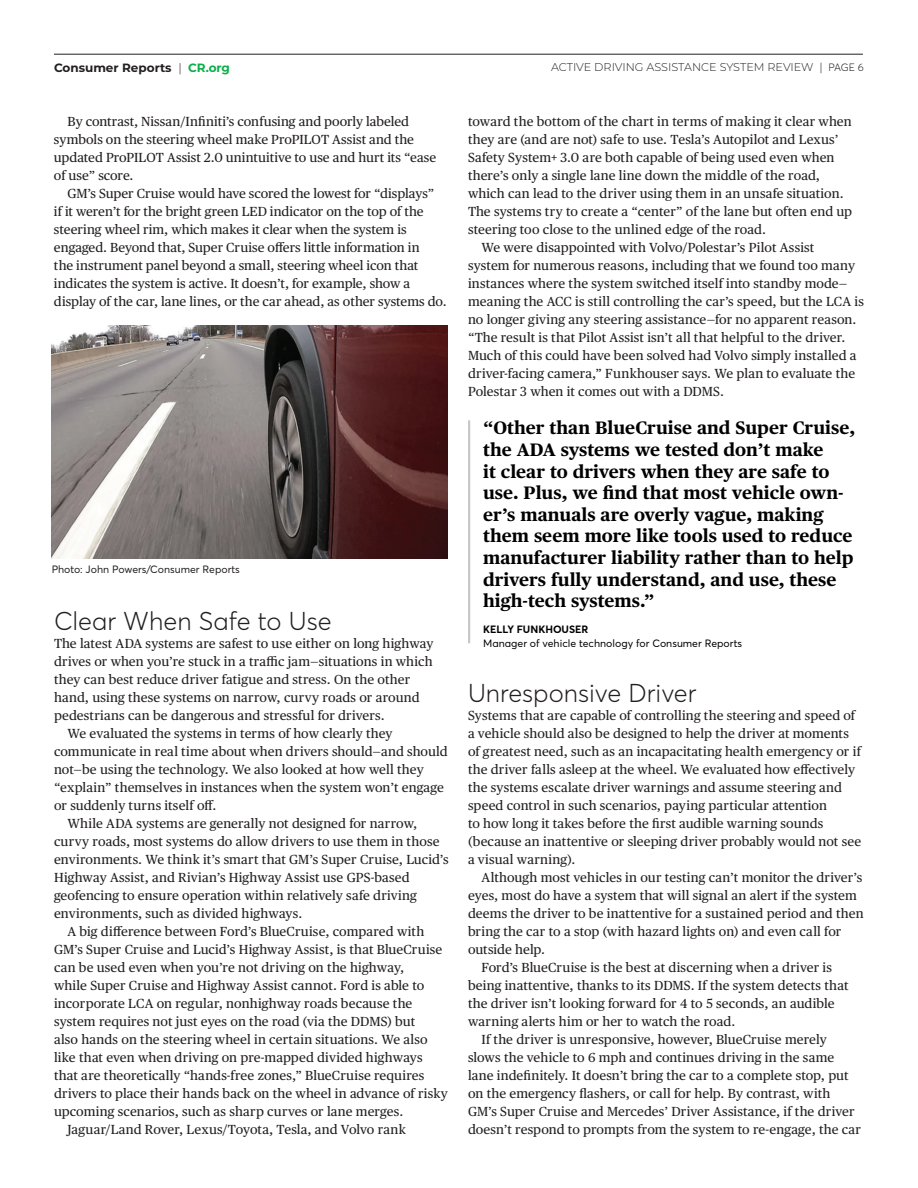
<style>
.page{position:relative;width:918px;height:1188px;background:#fff}
.page>*{position:absolute;margin:0;border:0;box-sizing:border-box;transform-origin:0 0}
.t1{font:300 25.5px "Averta";color:#231f20}
.t2{font:700 18px/21.6px "Publico Text";color:#000}
.t3{font:13.2px/18px "Publico Text";letter-spacing:.01em;color:#231f20}
.t4{font:700 12px "Montserrat";color:#231f20}
.t5{font:300 11.25px "Montserrat";color:#231f20}
.t6{font:10.5px "Averta";color:#000}
.t7{font:10.5px "Averta";color:#231f20}
.t8{font:700 10.5px "Averta";color:#000}
.s1{font-weight:300}
.s2{color:#0cae4c}
.s3{font-family:"Averta";font-size:10.5px}
</style>
<div class="page">
<hr style="left:54px;top:54px;width:809px;height:1px;background:#231f20">
<hr style="left:468px;top:420px;width:2px;height:223px;background:#c7c8ca">
<img style="left:52px;top:325px;width:396px;height:233px">
<p class="t4" style="left:54px;top:59px;width:178px">Consumer Reports <span class="s1">|</span> <span class="s2">CR.org</span></p>
<p class="t5" style="left:551px;top:60px;width:314px">ACTIVE DRIVING ASSISTANCE SYSTEM REVIEW | <span class="s3">PAGE 6</span></p>
<p class="t3" style="left:54px;top:112px;width:384px;text-indent:14px">By contrast, Nissan/Infiniti’s confusing and poorly labeled symbols on the steering wheel make ProPILOT Assist and the updated ProPILOT Assist 2.0 unintuitive to use and hurt its “ease of use” score.</p>
<p class="t3" style="left:54px;top:184px;width:394px;text-indent:14px">GM’s Super Cruise would have scored the lowest for “displays”<br>if it weren’t for the bright green LED indicator on the top of the steering wheel rim, which makes it clear when the system is engaged. Beyond that, Super Cruise offers little information in<br>the instrument panel beyond a small, steering wheel icon that indicates the system is active. It doesn’t, for example, show a display of the car, lane lines, or the car ahead, as other systems do.</p>
<p class="t7" style="left:52px;top:563px;width:190px">Photo: John Powers/Consumer Reports</p>
<h1 class="t1" style="left:54px;top:605px;width:279px">Clear When Safe to Use</h1>
<p class="t3" style="left:54px;top:634px;width:381px">The latest ADA systems are safest to use either on long highway</p>
<p class="t3" style="left:54px;top:652px;width:380px">drives or when you’re stuck in a traffic jam—situations in which</p>
<p class="t3" style="left:54px;top:670px;width:358px">they can best reduce driver fatigue and stress. On the other</p>
<p class="t3" style="left:54px;top:688px;width:367px">hand, using these systems on narrow, curvy roads or around</p>
<p class="t3" style="left:54px;top:706px;width:332px">pedestrians can be dangerous and stressful for drivers.</p>
<p class="t3" style="left:68px;top:724px;width:327px">We evaluated the systems in terms of how clearly they</p>
<p class="t3" style="left:54px;top:742px;width:395px">communicate in real time about when drivers should—and should</p>
<p class="t3" style="left:54px;top:760px;width:371px">not—be using the technology. We also looked at how well they</p>
<p class="t3" style="left:54px;top:778px;width:391px">“explain” themselves in instances when the system won’t engage</p>
<p class="t3" style="left:54px;top:796px;width:164px">or suddenly turns itself off.</p>
<p class="t3" style="left:68px;top:814px;width:351px">While ADA systems are generally not designed for narrow,</p>
<p class="t3" style="left:54px;top:832px;width:387px">curvy roads, most systems do allow drivers to use them in those</p>
<p class="t3" style="left:54px;top:850px;width:396px">environments. We think it’s smart that GM’s Super Cruise, Lucid’s</p>
<p class="t3" style="left:54px;top:868px;width:357px">Highway Assist, and Rivian’s Highway Assist use GPS-based</p>
<p class="t3" style="left:54px;top:886px;width:364px">geofencing to ensure operation within relatively safe driving</p>
<p class="t3" style="left:54px;top:904px;width:250px">environments, such as divided highways.</p>
<p class="t3" style="left:68px;top:922px;width:358px">A big difference between Ford’s BlueCruise, compared with</p>
<p class="t3" style="left:54px;top:939px;width:390px">GM’s Super Cruise and Lucid’s Highway Assist, is that BlueCruise</p>
<p class="t3" style="left:54px;top:957px;width:352px">can be used even when you’re not driving on the highway,</p>
<p class="t3" style="left:54px;top:975px;width:372px">while Super Cruise and Highway Assist cannot. Ford is able to</p>
<p class="t3" style="left:54px;top:993px;width:360px">incorporate LCA on regular, nonhighway roads because the</p>
<p class="t3" style="left:54px;top:1011px;width:363px">system requires not just eyes on the road (via the DDMS) but</p>
<p class="t3" style="left:54px;top:1029px;width:375px">also hands on the steering wheel in certain situations. We also</p>
<p class="t3" style="left:54px;top:1047px;width:370px">like that even when driving on pre-mapped divided highways</p>
<p class="t3" style="left:54px;top:1065px;width:372px">that are theoretically “hands-free zones,” BlueCruise requires</p>
<p class="t3" style="left:54px;top:1083px;width:395px">drivers to place their hands back on the wheel in advance of risky</p>
<p class="t3" style="left:54px;top:1101px;width:351px">upcoming scenarios, such as sharp curves or lane merges.</p>
<p class="t3" style="left:68px;top:1119px;width:340px">Jaguar/Land Rover, Lexus/Toyota, Tesla, and Volvo rank</p>
<p class="t3" style="left:468px;top:112px;width:385px">toward the bottom of the chart in terms of making it clear when</p>
<p class="t3" style="left:468px;top:130px;width:372px">they are (and are not) safe to use. Tesla’s Autopilot and Lexus’</p>
<p class="t3" style="left:468px;top:148px;width:368px">Safety System+ 3.0 are both capable of being used even when</p>
<p class="t3" style="left:468px;top:166px;width:354px">there’s only a single lane line down the middle of the road,</p>
<p class="t3" style="left:468px;top:184px;width:377px">which can lead to the driver using them in an unsafe situation.</p>
<p class="t3" style="left:468px;top:202px;width:386px">The systems try to create a “center” of the lane but often end up</p>
<p class="t3" style="left:468px;top:220px;width:300px">steering too close to the unlined edge of the road.</p>
<p class="t3" style="left:482px;top:238px;width:334px">We were disappointed with Volvo/Polestar’s Pilot Assist</p>
<p class="t3" style="left:468px;top:256px;width:389px">system for numerous reasons, including that we found too many</p>
<p class="t3" style="left:468px;top:274px;width:381px">instances where the system switched itself into standby mode—</p>
<p class="t3" style="left:468px;top:292px;width:398px">meaning the ACC is still controlling the car’s speed, but the LCA is</p>
<p class="t3" style="left:468px;top:310px;width:390px">no longer giving any steering assistance—for no apparent reason.</p>
<p class="t3" style="left:468px;top:328px;width:379px">“The result is that Pilot Assist isn’t all that helpful to the driver.</p>
<p class="t3" style="left:468px;top:346px;width:390px">Much of this could have been solved had Volvo simply installed a</p>
<p class="t3" style="left:468px;top:364px;width:389px">driver-facing camera,” Funkhouser says. We plan to evaluate the</p>
<p class="t3" style="left:468px;top:382px;width:257px">Polestar 3 when it comes out with a DDMS.</p>
<p class="t2" style="left:483px;top:416px;width:373px">“Other than BlueCruise and Super Cruise, the ADA systems we tested don’t make<br>it clear to drivers when they are safe to use. Plus, we find that most vehicle own&shy;er’s manuals are overly vague, making them seem more like tools used to reduce manufacturer liability rather than to help drivers fully understand, and use, these high-tech systems.”</p>
<p class="t8" style="left:483px;top:623px;width:107px">KELLY FUNKHOUSER</p>
<p class="t6" style="left:483px;top:636px;width:260px">Manager of vehicle technology for Consumer Reports</p>
<h1 class="t1" style="left:468px;top:677px;width:230px">Unresponsive Driver</h1>
<p class="t3" style="left:468px;top:706px;width:395px">Systems that are capable of controlling the steering and speed of a vehicle should also be designed to help the driver at moments of greatest need, such as an incapacitating health emergency or if the driver falls asleep at the wheel. We evaluated how effectively the systems escalate driver warnings and assume steering and speed control in such scenarios, paying particular attention<br>to how long it takes before the first audible warning sounds (because an inattentive or sleeping driver probably would not see a visual warning).</p>
<p class="t3" style="left:482px;top:868px;width:382px">Although most vehicles in our testing can’t monitor the driver’s</p>
<p class="t3" style="left:468px;top:886px;width:390px">eyes, most do have a system that will signal an alert if the system</p>
<p class="t3" style="left:468px;top:904px;width:397px">deems the driver to be inattentive for a sustained period and then</p>
<p class="t3" style="left:468px;top:922px;width:375px">bring the car to a stop (with hazard lights on) and even call for</p>
<p class="t3" style="left:468px;top:940px;width:79px">outside help.</p>
<p class="t3" style="left:482px;top:958px;width:352px">Ford’s BlueCruise is the best at discerning when a driver is</p>
<p class="t3" style="left:468px;top:976px;width:382px">being inattentive, thanks to its DDMS. If the system detects that</p>
<p class="t3" style="left:468px;top:994px;width:368px">the driver isn’t looking forward for 4 to 5 seconds, an audible</p>
<p class="t3" style="left:468px;top:1011px;width:269px">warning alerts him or her to watch the road.</p>
<p class="t3" style="left:482px;top:1029px;width:347px">If the driver is unresponsive, however, BlueCruise merely</p>
<p class="t3" style="left:468px;top:1047px;width:368px">slows the vehicle to 6 mph and continues driving in the same</p>
<p class="t3" style="left:468px;top:1065px;width:382px">lane indefinitely. It doesn’t bring the car to a complete stop, put</p>
<p class="t3" style="left:468px;top:1083px;width:364px">on the emergency flashers, or call for help. By contrast, with</p>
<p class="t3" style="left:468px;top:1101px;width:388px">GM’s Super Cruise and Mercedes’ Driver Assistance, if the driver</p>
<p class="t3" style="left:468px;top:1119px;width:395px">doesn’t respond to prompts from the system to re-engage, the car</p>
</div>
